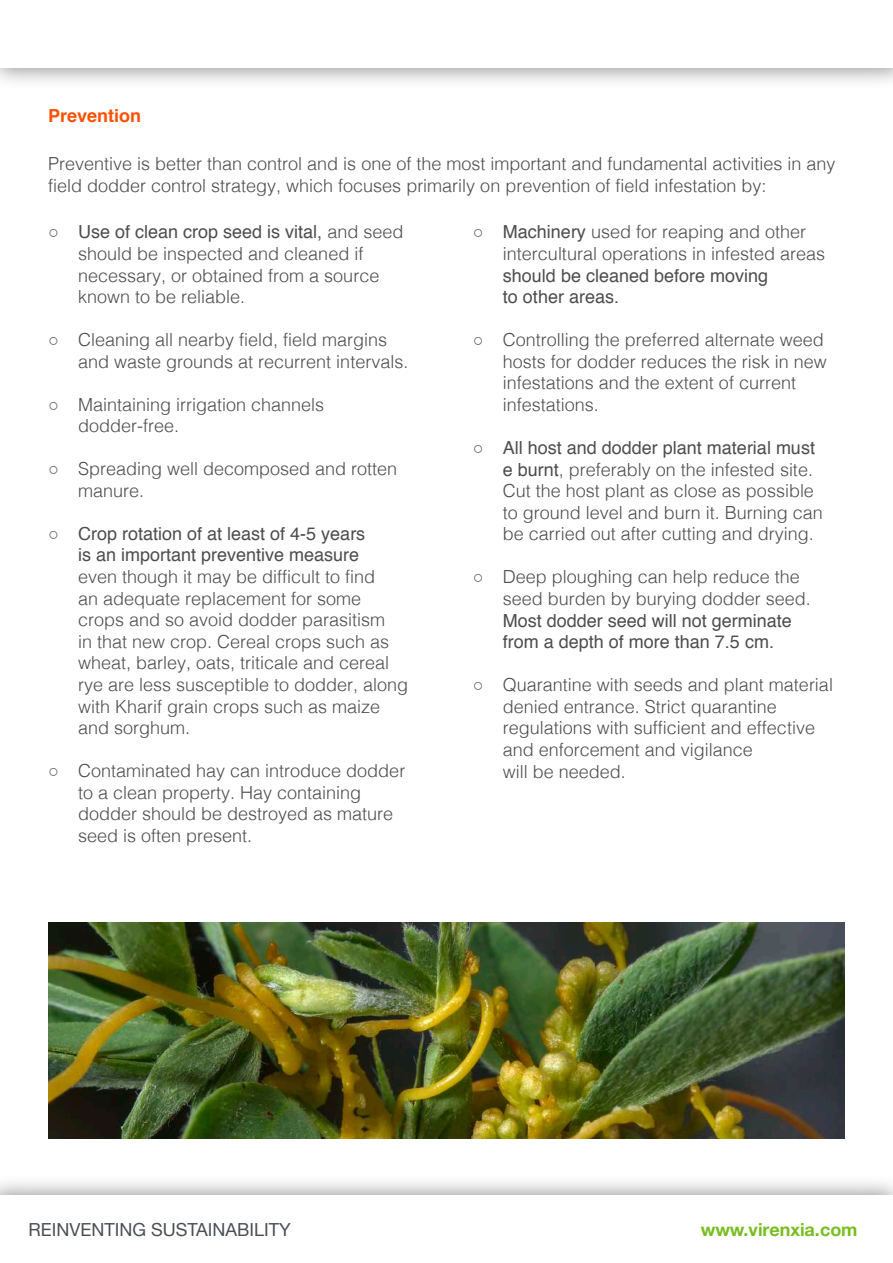
<style>
.page{position:relative;width:893px;height:1263px;background:#fff}
.page>*{position:absolute;margin:0;border:0;box-sizing:border-box;transform-origin:0 0}
.t1{font:300 18px/21.6px "Helvetica";color:#4d4d4d}
.t2{font:18px/21.6px "Helvetica";color:#4d4d4d}
.t3{font:18px "Helvetica Neue";color:#4b4f54}
.t4{font:700 18px "Helvetica Neue";color:#78be20}
.t5{font:900 18px "Arial";color:#4d4d4d}
.t6{font:700 18px "Helvetica";color:#fe5000}
.s1{font-weight:400}
</style>
<div class="page">
<img style="left:48px;top:922px;width:797px;height:216px">
<p class="t6" style="left:48px;top:101px;width:95px">Prevention</p>
<p class="t1" style="left:48px;top:152px;width:789px">Preventive is better than control and is one of the most important and fundamental activities in any field dodder control strategy, which focuses primarily on prevention of field infestation by:</p>
<p class="t5" style="left:48px;top:219px;width:12px">○</p>
<p class="t1" style="left:78px;top:220px;width:327px"><span class="s1">Use of clean crop seed is vital,</span> and seed should be inspected and cleaned if necessary, or obtained from a source known to be reliable.</p>
<p class="t5" style="left:473px;top:219px;width:12px">○</p>
<p class="t1" style="left:503px;top:220px;width:324px"><span class="s1">Machinery</span> used for reaping and other intercultural operations in infested areas</p>
<p class="t2" style="left:503px;top:265px;width:267px">should be cleaned before moving to other areas.</p>
<p class="t5" style="left:48px;top:327px;width:12px">○</p>
<p class="t5" style="left:48px;top:391px;width:12px">○</p>
<p class="t1" style="left:78px;top:328px;width:332px">Cleaning all nearby field, field margins and waste grounds at recurrent intervals.</p>
<p class="t1" style="left:78px;top:392px;width:248px">Maintaining irrigation channels dodder-free.</p>
<p class="t5" style="left:473px;top:327px;width:12px">○</p>
<p class="t1" style="left:503px;top:328px;width:326px">Controlling the preferred alternate weed hosts for dodder reduces the risk in new infestations and the extent of current infestations.</p>
<p class="t5" style="left:48px;top:456px;width:12px">○</p>
<p class="t1" style="left:78px;top:457px;width:321px">Spreading well decomposed and rotten manure.</p>
<p class="t5" style="left:48px;top:520px;width:12px">○</p>
<p class="t2" style="left:78px;top:523px;width:289px">Crop rotation of at least of 4-5 years is an important preventive measure</p>
<p class="t1" style="left:78px;top:565px;width:332px">even though it may be difficult to find<br>an adequate replacement for some crops and so avoid dodder parasitism<br>in that new crop. Cereal crops such as wheat, barley, oats, triticale and cereal rye are less susceptible to dodder, along with Kharif grain crops such as maize and sorghum.</p>
<p class="t5" style="left:48px;top:758px;width:12px">○</p>
<p class="t1" style="left:78px;top:759px;width:329px">Contaminated hay can introduce dodder to a clean property. Hay containing dodder should be destroyed as mature seed is often present.</p>
<p class="t5" style="left:473px;top:434px;width:12px">○</p>
<p class="t1" style="left:503px;top:435px;width:322px"><span class="s1">All host and dodder plant material must e burnt</span>, preferably on the infested site.<br>Cut the host plant as close as possible to ground level and burn it. Burning can be carried out after cutting and drying.</p>
<p class="t5" style="left:473px;top:564px;width:12px">○</p>
<p class="t1" style="left:503px;top:565px;width:310px">Deep ploughing can help reduce the seed burden by burying dodder seed.</p>
<p class="t2" style="left:503px;top:610px;width:291px">Most dodder seed will not germinate from a depth of more than 7.5 cm.</p>
<p class="t5" style="left:473px;top:671px;width:12px">○</p>
<p class="t1" style="left:503px;top:673px;width:332px">Quarantine with seeds and plant material denied entrance. Strict quarantine regulations with sufficient and effective and enforcement and vigilance<br>will be needed.</p>
<p class="t3" style="left:29px;top:1216px;width:264px">REINVENTING SUSTAINABILITY</p>
<p class="t4" style="left:701px;top:1215px;width:158px">www.virenxia.com</p>
</div>
